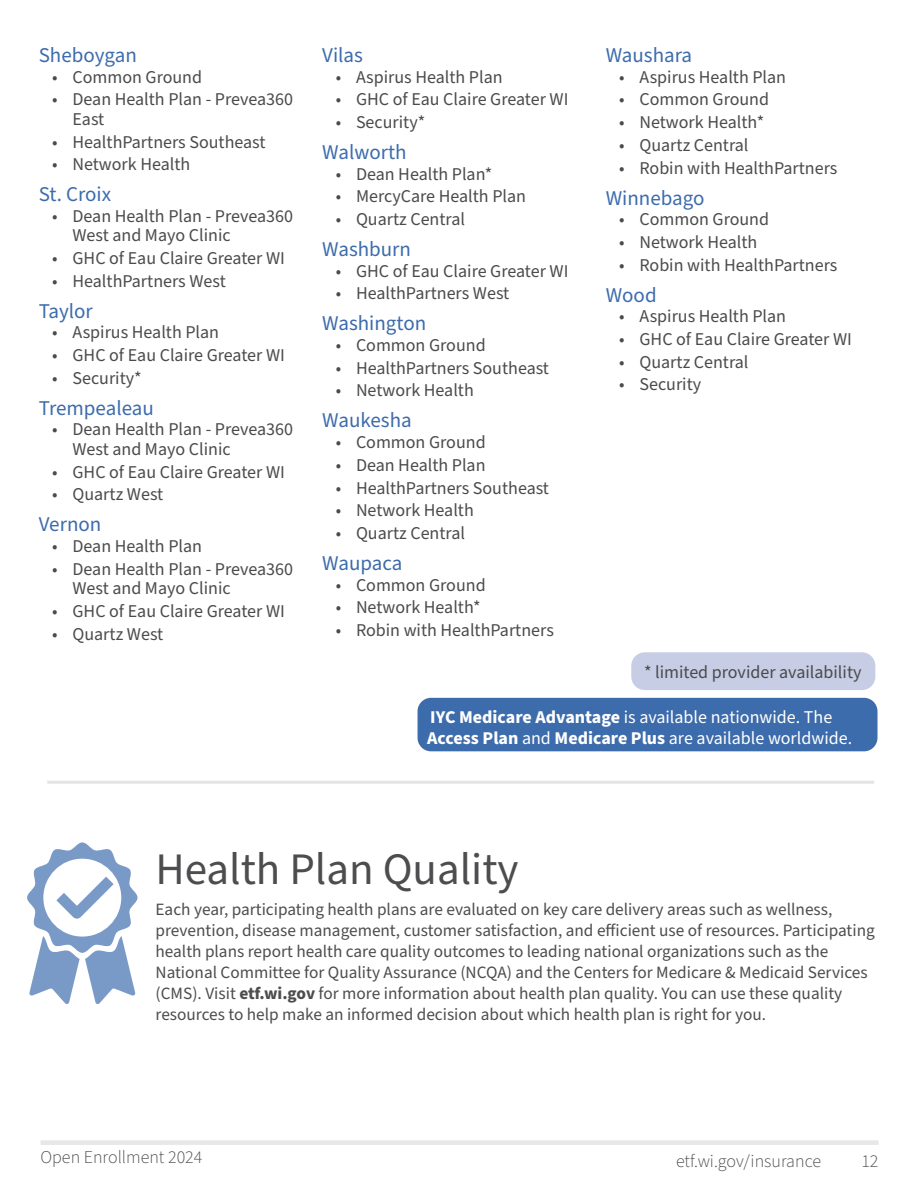
<style>
.page{position:relative;width:918px;height:1188px;background:#fff}
.page>*{position:absolute;margin:0;border:0;box-sizing:border-box;transform-origin:0 0}
.t1{font:45px "Source Sans Pro";color:#4d4d4f}
.County_Name__H3{font:21px "Source Sans Pro";color:#3d6cac}
.t2{font:18px/19.5px "Source Sans Pro";color:#4b4b4b}
.t3{font:18px/21px "Source Sans Pro";color:#fff}
.t4{font:300 18px "Source Sans Pro";color:#4b4b4b}
.t5{font:17.25px/21px "Source Sans Pro";color:#4d4d4f}
.s1{font-weight:700}
</style>
<div class="page">
<div style="left:40px;top:1140px;width:839px;height:5px;background:#e7e7e7"></div>
<hr style="left:47px;top:781px;width:827px;height:3px;background:#e4e4e4">
<svg style="left:27px;top:842px;width:111px;height:162px"></svg>
<div style="left:631px;top:652px;width:244px;height:38px;background:#c6cde4;border-radius:14px"></div>
<div style="left:418px;top:698px;width:460px;height:53px;background:#3d6cac;border-radius:14px"></div>
<h3 class="County_Name__H3" style="left:39px;top:41px;width:100px">Sheboygan</h3>
<p class="t2" style="left:52px;top:67px;width:151px">• Common Ground</p>
<p class="t2" style="left:73px;top:90px;width:222px;text-indent:-20px">• Dean Health Plan - Prevea360<br>East</p>
<p class="t2" style="left:52px;top:132px;width:215px">• HealthPartners Southeast</p>
<p class="t2" style="left:52px;top:155px;width:140px">• Network Health</p>
<h3 class="County_Name__H3" style="left:39px;top:180px;width:74px">St. Croix</h3>
<p class="t2" style="left:73px;top:207px;width:222px;text-indent:-20px">• Dean Health Plan - Prevea360<br>West and Mayo Clinic</p>
<p class="t2" style="left:52px;top:249px;width:234px">• GHC of Eau Claire Greater WI</p>
<p class="t2" style="left:52px;top:272px;width:175px">• HealthPartners West</p>
<h3 class="County_Name__H3" style="left:39px;top:297px;width:56px">Taylor</h3>
<p class="t2" style="left:52px;top:323px;width:168px">• Aspirus Health Plan</p>
<p class="t2" style="left:52px;top:346px;width:234px">• GHC of Eau Claire Greater WI</p>
<p class="t2" style="left:52px;top:369px;width:91px">• Security*</p>
<h3 class="County_Name__H3" style="left:39px;top:394px;width:117px">Trempealeau</h3>
<p class="t2" style="left:73px;top:420px;width:222px;text-indent:-20px">• Dean Health Plan - Prevea360<br>West and Mayo Clinic</p>
<p class="t2" style="left:52px;top:463px;width:234px">• GHC of Eau Claire Greater WI</p>
<p class="t2" style="left:52px;top:485px;width:113px">• Quartz West</p>
<h3 class="County_Name__H3" style="left:39px;top:510px;width:64px">Vernon</h3>
<p class="t2" style="left:52px;top:537px;width:151px">• Dean Health Plan</p>
<p class="t2" style="left:73px;top:560px;width:222px;text-indent:-20px">• Dean Health Plan - Prevea360<br>West and Mayo Clinic</p>
<p class="t2" style="left:52px;top:602px;width:234px">• GHC of Eau Claire Greater WI</p>
<p class="t2" style="left:52px;top:625px;width:113px">• Quartz West</p>
<h3 class="County_Name__H3" style="left:322px;top:41px;width:42px">Vilas</h3>
<p class="t2" style="left:336px;top:67px;width:168px">• Aspirus Health Plan</p>
<p class="t2" style="left:336px;top:90px;width:234px">• GHC of Eau Claire Greater WI</p>
<p class="t2" style="left:336px;top:113px;width:91px">• Security*</p>
<h3 class="County_Name__H3" style="left:322px;top:138px;width:86px">Walworth</h3>
<p class="t2" style="left:336px;top:164px;width:158px">• Dean Health Plan*</p>
<p class="t2" style="left:336px;top:187px;width:192px">• MercyCare Health Plan</p>
<p class="t2" style="left:336px;top:210px;width:131px">• Quartz Central</p>
<h3 class="County_Name__H3" style="left:322px;top:235px;width:90px">Washburn</h3>
<p class="t2" style="left:336px;top:262px;width:234px">• GHC of Eau Claire Greater WI</p>
<p class="t2" style="left:336px;top:284px;width:175px">• HealthPartners West</p>
<h3 class="County_Name__H3" style="left:322px;top:309px;width:105px">Washington</h3>
<p class="t2" style="left:336px;top:336px;width:151px">• Common Ground</p>
<p class="t2" style="left:336px;top:359px;width:215px">• HealthPartners Southeast</p>
<p class="t2" style="left:336px;top:381px;width:140px">• Network Health</p>
<h3 class="County_Name__H3" style="left:322px;top:406px;width:91px">Waukesha</h3>
<p class="t2" style="left:336px;top:433px;width:151px">• Common Ground</p>
<p class="t2" style="left:336px;top:456px;width:151px">• Dean Health Plan</p>
<p class="t2" style="left:336px;top:478px;width:215px">• HealthPartners Southeast</p>
<p class="t2" style="left:336px;top:501px;width:140px">• Network Health</p>
<p class="t2" style="left:336px;top:524px;width:131px">• Quartz Central</p>
<h3 class="County_Name__H3" style="left:322px;top:549px;width:82px">Waupaca</h3>
<p class="t2" style="left:336px;top:575px;width:151px">• Common Ground</p>
<p class="t2" style="left:336px;top:598px;width:146px">• Network Health*</p>
<p class="t2" style="left:336px;top:621px;width:220px">• Robin with HealthPartners</p>
<h3 class="County_Name__H3" style="left:606px;top:41px;width:88px">Waushara</h3>
<p class="t2" style="left:619px;top:67px;width:168px">• Aspirus Health Plan</p>
<p class="t2" style="left:619px;top:90px;width:151px">• Common Ground</p>
<p class="t2" style="left:619px;top:113px;width:146px">• Network Health*</p>
<p class="t2" style="left:619px;top:136px;width:131px">• Quartz Central</p>
<p class="t2" style="left:619px;top:158px;width:220px">• Robin with HealthPartners</p>
<h3 class="County_Name__H3" style="left:606px;top:184px;width:100px">Winnebago</h3>
<p class="t2" style="left:619px;top:210px;width:151px">• Common Ground</p>
<p class="t2" style="left:619px;top:233px;width:140px">• Network Health</p>
<p class="t2" style="left:619px;top:255px;width:220px">• Robin with HealthPartners</p>
<h3 class="County_Name__H3" style="left:606px;top:281px;width:52px">Wood</h3>
<p class="t2" style="left:619px;top:307px;width:168px">• Aspirus Health Plan</p>
<p class="t2" style="left:619px;top:330px;width:234px">• GHC of Eau Claire Greater WI</p>
<p class="t2" style="left:619px;top:352px;width:131px">• Quartz Central</p>
<p class="t2" style="left:619px;top:375px;width:84px">• Security</p>
<p class="t2" style="left:644px;top:662px;width:219px">* limited provider availability</p>
<p class="t3" style="left:427px;top:707px;width:426px"><span class="s1">IYC Medicare Advantage</span> is available nationwide. The<br><span class="s1">Access Plan</span> and <span class="s1">Medicare Plus</span> are available worldwide.</p>
<h2 class="t1" style="left:156px;top:839px;width:365px">Health Plan Quality</h2>
<p class="t5" style="left:156px;top:899px;width:721px">Each year, participating health plans are evaluated on key care delivery areas such as wellness, prevention, disease management, customer satisfaction, and efficient use of resources. Participating health plans report health care quality outcomes to leading national organizations such as the National Committee for Quality Assurance (NCQA) and the Centers for Medicare &amp; Medicaid Services (CMS). Visit <span class="s1">etf.wi.gov</span> for more information about health plan quality. You can use these quality resources to help make an informed decision about which health plan is right for you.</p>
<p class="t4" style="left:40px;top:1145px;width:164px">Open Enrollment 2024</p>
<p class="t4" style="left:676px;top:1149px;width:147px">etf.wi.gov/insurance</p>
<p class="t4" style="left:861px;top:1149px;width:19px">12</p>
</div>
